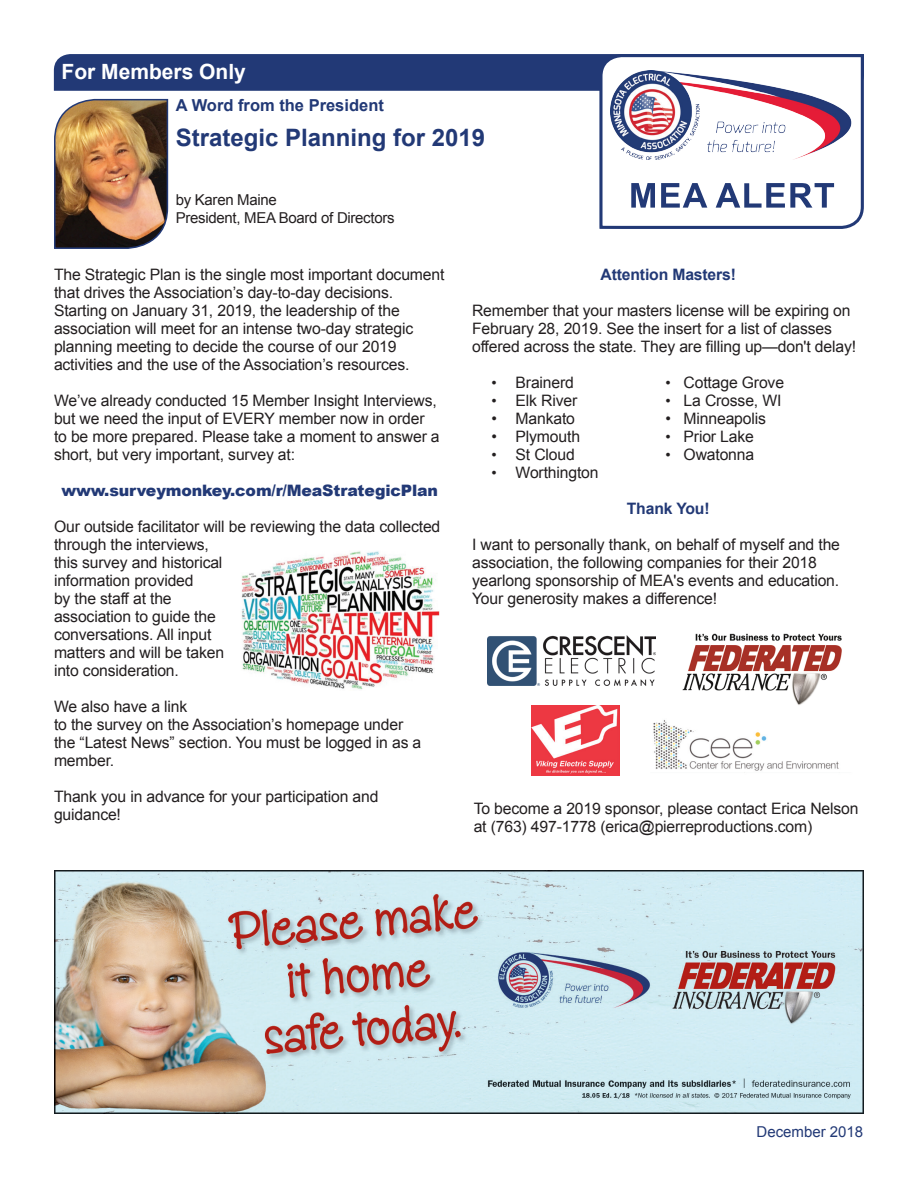
<style>
.page{position:relative;width:918px;height:1188px;background:#fff}
.page>*{position:absolute;margin:0;border:0;box-sizing:border-box;transform-origin:0 0}
.t1{font:700 24px "Arial";color:#223976}
.t2{font:700 21px "Arial";color:#fff}
.t3{font:700 16.5px "Arial";color:#223976}
.t4{font:15.75px/18px "Arial";letter-spacing:-.01em;color:#231f20}
.t5{font:900 15.75px "Arial";letter-spacing:-.01em;color:#223976}
.t6{font:700 15.75px "Arial";letter-spacing:-.01em;color:#223976}
.t7{font:15px/18px "Arial";letter-spacing:-.02em;color:#231f20}
.t8{font:15px "Arial";color:#223976}
.s1{font-size:15px}
</style>
<div class="page">
<div style="left:54px;top:54px;width:544px;height:37px;background:#223976"></div>
<svg style="left:598px;top:54px;width:266px;height:175px"></svg>
<img style="left:610px;top:70px;width:245px;height:90px">
<svg style="left:631px;top:183px;width:203px;height:25px"></svg>
<img style="left:54px;top:98px;width:115px;height:151px">
<img style="left:54px;top:871px;width:810px;height:243px">
<img style="left:241px;top:551px;width:198px;height:139px">
<img style="left:488px;top:636px;width:168px;height:50px">
<img style="left:682px;top:633px;width:160px;height:72px">
<img style="left:531px;top:705px;width:89px;height:71px">
<img style="left:653px;top:720px;width:186px;height:53px">
<h2 class="t2" style="left:62px;top:57px;width:186px">For Members Only</h2>
<p class="t3" style="left:176px;top:94px;width:210px">A Word from the President</p>
<h1 class="t1" style="left:176px;top:121px;width:311px">Strategic Planning for 2019</h1>
<p class="t7" style="left:176px;top:191px;width:220px">by Karen Maine<br>President, MEA Board of Directors</p>
<p class="t4" style="left:54px;top:265px;width:392px">The Strategic Plan is the single most important document that drives the Association’s day-to-day decisions.<br>Starting on January 31, 2019, the leadership of the association will meet for an intense two-day strategic planning meeting to decide the course of our 2019 activities and the use of the Association’s resources.</p>
<p class="t4" style="left:54px;top:391px;width:387px">We’ve already conducted 15 Member Insight Interviews, but we need the input of EVERY member now in order to be more prepared. Please take a moment to answer a short, but very important, survey at:</p>
<p class="t5" style="left:61px;top:479px;width:378px">www.surveymonkey.com/r/MeaStrategicPlan</p>
<p class="t4" style="left:54px;top:517px;width:388px">Our outside facilitator will be reviewing the data collected through the interviews,<br>this survey and historical<br>information provided<br>by the staff at the<br>association to guide the<br>conversations. All input<br>matters and will be taken<br>into consideration.</p>
<p class="t4" style="left:54px;top:697px;width:369px">We also have a link<br>to the survey on the Association’s homepage under the “Latest News” section. You must be logged in as a member.</p>
<p class="t4" style="left:54px;top:787px;width:326px">Thank you in advance for your participation and guidance!</p>
<p class="t6" style="left:600px;top:264px;width:137px">Attention Masters!</p>
<p class="t4" style="left:472px;top:301px;width:386px">Remember that your masters license will be expiring on<br>February 28, 2019. See the insert for a list of classes offered across the state. They are filling up—don't delay!</p>
<p class="t4" style="left:492px;top:373px;width:84px"><span class="s1">•</span> Brainerd</p>
<p class="t4" style="left:666px;top:373px;width:120px"><span class="s1">•</span> Cottage Grove</p>
<p class="t4" style="left:492px;top:391px;width:87px"><span class="s1">•</span> Elk River</p>
<p class="t4" style="left:666px;top:391px;width:117px"><span class="s1">•</span> La Crosse, WI</p>
<p class="t4" style="left:492px;top:409px;width:85px">• Mankato</p>
<p class="t4" style="left:666px;top:409px;width:102px">• Minneapolis</p>
<p class="t4" style="left:492px;top:427px;width:90px">• Plymouth</p>
<p class="t4" style="left:666px;top:427px;width:90px"><span class="s1">•</span> Prior Lake</p>
<p class="t4" style="left:492px;top:445px;width:85px"><span class="s1">•</span> St Cloud</p>
<p class="t4" style="left:666px;top:445px;width:90px"><span class="s1">•</span> Owatonna</p>
<p class="t4" style="left:492px;top:463px;width:109px"><span class="s1">•</span> Worthington</p>
<p class="t6" style="left:627px;top:498px;width:84px">Thank You!</p>
<p class="t4" style="left:472px;top:535px;width:369px">I want to personally thank, on behalf of myself and the association, the following companies for their 2018 yearlong sponsorship of MEA's events and education.<br>Your generosity makes a difference!</p>
<p class="t4" style="left:474px;top:800px;width:386px">To become a 2019 sponsor, please contact Erica Nelson at (763) 497-1778 (erica@pierreproductions.com)</p>
<p class="t8" style="left:757px;top:1122px;width:108px">December 2018</p>
</div>
